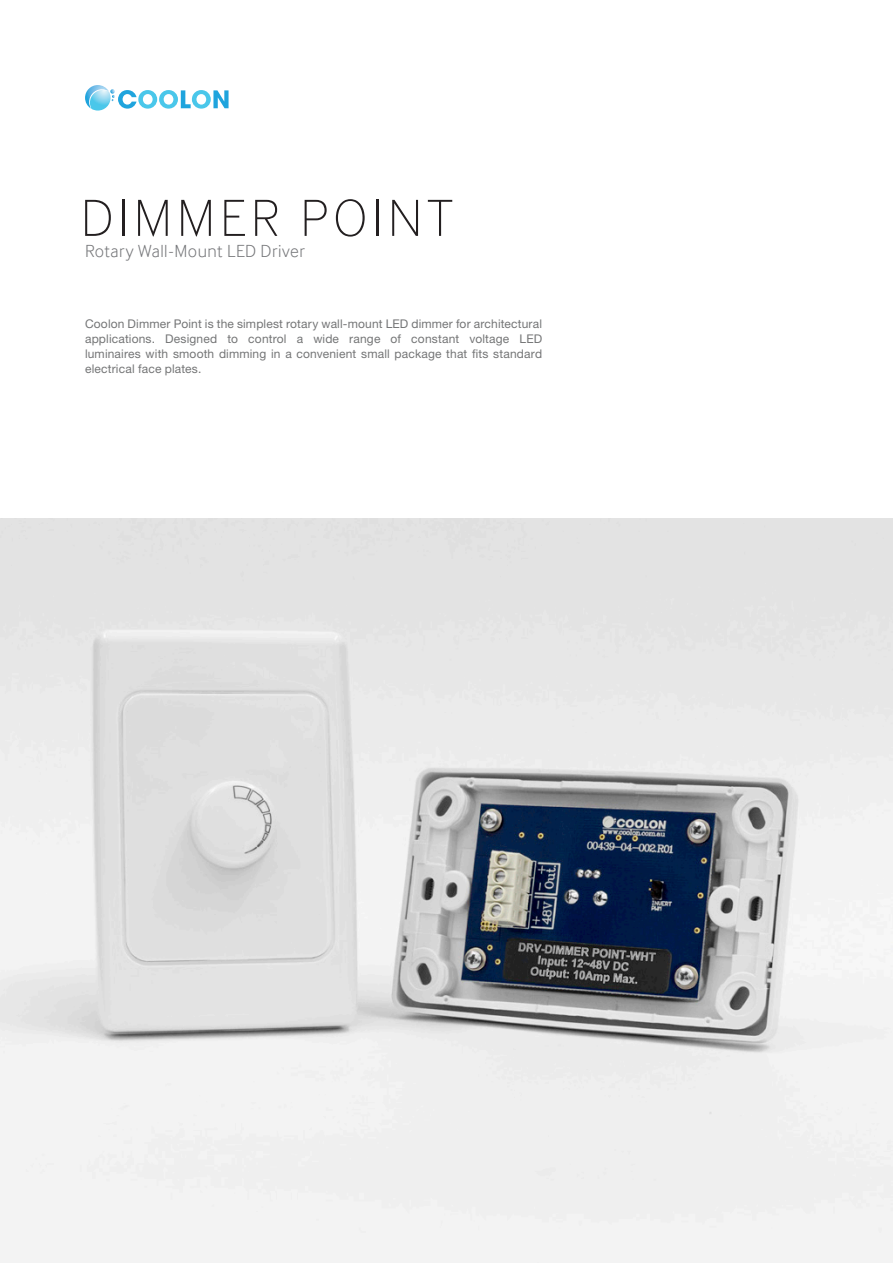
<style>
.page{position:relative;width:893px;height:1263px;background:#fff}
.page>*{position:absolute;margin:0;border:0;box-sizing:border-box;transform-origin:0 0}
.t1{font:100 54px "Inter Face";letter-spacing:.09em;color:#231f20}
.subtitle{font:300 18px "Inter Face";letter-spacing:.025em;color:#757679}
.t2{font:12px/15px "Helvetica Neue LT Std";letter-spacing:.015em;color:#747576;text-align:justify}
</style>
<div class="page">
<img style="left:0;top:519px;width:893px;height:744px">
<svg style="left:85px;top:85px;width:144px;height:26px"></svg>
<p class="t1" style="left:81px;top:187px;width:373px">DIMMER POINT</p>
<p class="subtitle" style="left:85px;top:241px;width:221px">Rotary Wall-Mount LED Driver</p>
<p class="t2" style="left:85px;top:316px;width:459px">Coolon Dimmer Point is the simplest rotary wall-mount LED dimmer for architectural applications. Designed to control a wide range of constant voltage LED luminaires with smooth dimming in a convenient small package that fits standard electrical face plates.</p>
</div>
